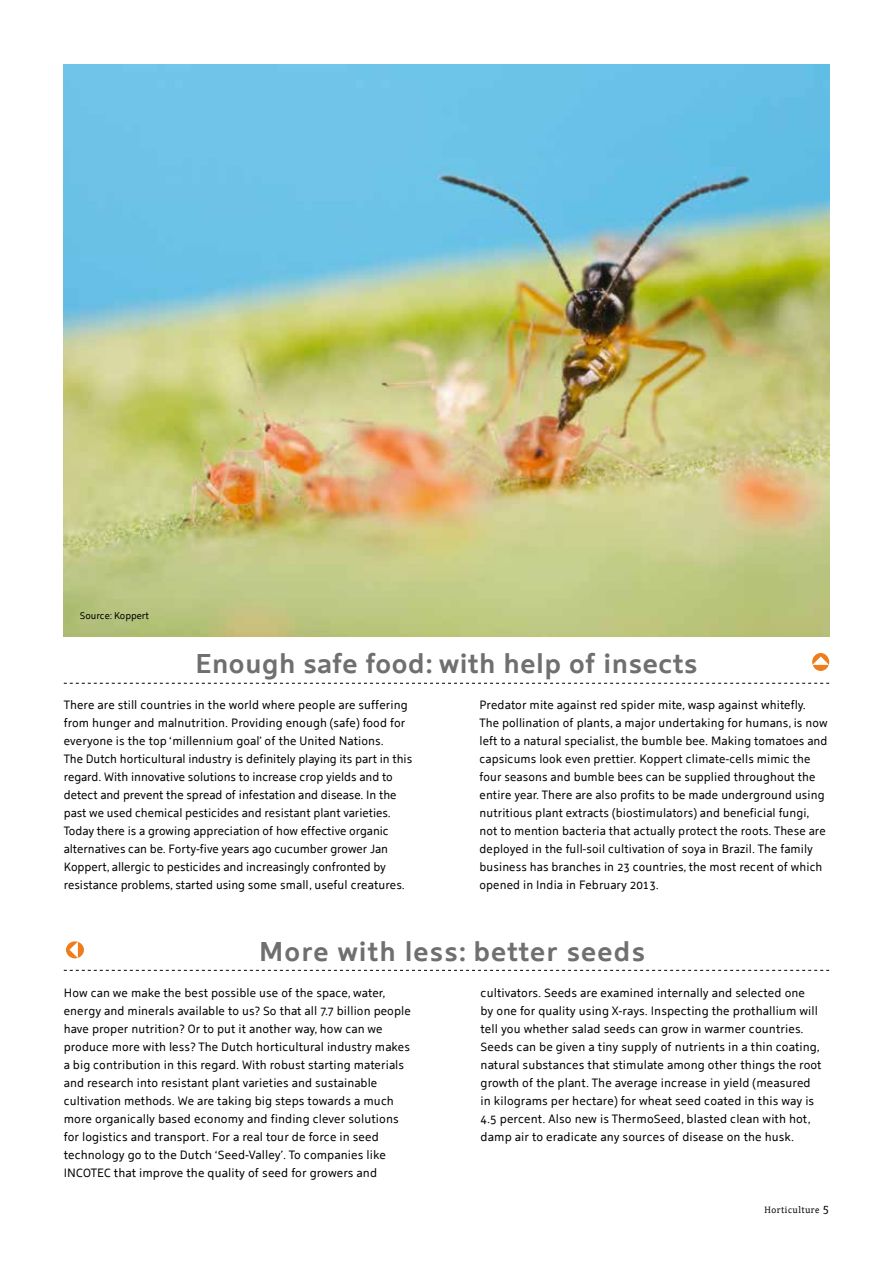
<style>
.page{position:relative;width:893px;height:1263px;background:#fff}
.page>*{position:absolute;margin:0;border:0;box-sizing:border-box;transform-origin:0 0}
.t1{font:700 27px "Holland Sans";letter-spacing:-.01em;color:#706f6f}
.t2{font:700 27px "Holland Sans";letter-spacing:.01em;color:#706f6f}
.t3{font:12px/18px "Holland Sans";color:#000}
.t4{font:9.75px "Holland Sans";letter-spacing:-.01em;color:#000}
.t5{font:9px "Holland Serif";letter-spacing:.04em;color:#000}
.s1{font-size:12px}
</style>
<div class="page">
<img style="left:64px;top:64px;width:765px;height:573px">
<svg style="left:64px;top:970px;width:765px;height:1px"></svg>
<svg style="left:64px;top:683px;width:765px;height:1px"></svg>
<div style="left:812px;top:653px;width:17px;height:18px;background:#ef7d1b;border-radius:50%"></div>
<svg style="left:812px;top:656px;width:17px;height:9px"></svg>
<div style="left:66px;top:941px;width:18px;height:17px;background:#ef7d1b;border-radius:50%"></div>
<svg style="left:69px;top:942px;width:9px;height:16px"></svg>
<p class="t4" style="left:80px;top:608px;width:71px">Source: Koppert</p>
<h1 class="t1" style="left:195px;top:641px;width:504px">Enough safe food: with help of insects</h1>
<p class="t3" style="left:480px;top:694px;width:350px">Predator mite against red spider mite, wasp against whitefly.<br>The pollination of plants, a major undertaking for humans, is now left to a natural specialist, the bumble bee. Making tomatoes and capsicums look even prettier. Koppert climate-cells mimic the four seasons and bumble bees can be supplied throughout the entire year. There are also profits to be made underground using nutritious plant extracts (biostimulators) and beneficial fungi, not to mention bacteria that actually protect the roots. These are deployed in the full-soil cultivation of soya in Brazil. The family business has branches in 23 countries, the most recent of which opened in India in February 2013.</p>
<p class="t3" style="left:64px;top:694px;width:350px">There are still countries in the world where people are suffering from hunger and malnutrition. Providing enough (safe) food for everyone is the top ‘millennium goal’ of the United Nations.<br>The Dutch horticultural industry is definitely playing its part in this regard. With innovative solutions to increase crop yields and to detect and prevent the spread of infestation and disease. In the past we used chemical pesticides and resistant plant varieties.<br>Today there is a growing appreciation of how effective organic alternatives can be. Forty-five years ago cucumber grower Jan Koppert, allergic to pesticides and increasingly confronted by resistance problems, started using some small, useful creatures.</p>
<h1 class="t2" style="left:259px;top:929px;width:388px">More with less: better seeds</h1>
<p class="t3" style="left:64px;top:982px;width:349px">How can we make the best possible use of the space, water, energy and minerals available to us? So that all 7.7 billion people have proper nutrition? Or to put it another way, how can we produce more with less? The Dutch horticultural industry makes a big contribution in this regard. With robust starting materials and research into resistant plant varieties and sustainable cultivation methods. We are taking big steps towards a much more organically based economy and finding clever solutions for logistics and transport. For a real tour de force in seed technology go to the Dutch ‘Seed-Valley’. To companies like INCOTEC that improve the quality of seed for growers and</p>
<p class="t3" style="left:481px;top:982px;width:343px">cultivators. Seeds are examined internally and selected one<br>by one for quality using X-rays. Inspecting the prothallium will tell you whether salad seeds can grow in warmer countries.<br>Seeds can be given a tiny supply of nutrients in a thin coating, natural substances that stimulate among other things the root growth of the plant. The average increase in yield (measured in kilograms per hectare) for wheat seed coated in this way is 4.5 percent. Also new is ThermoSeed, blasted clean with hot, damp air to eradicate any sources of disease on the husk.</p>
<p class="t5" style="left:765px;top:1202px;width:66px">Horticulture <span class="s1">5</span></p>
</div>
